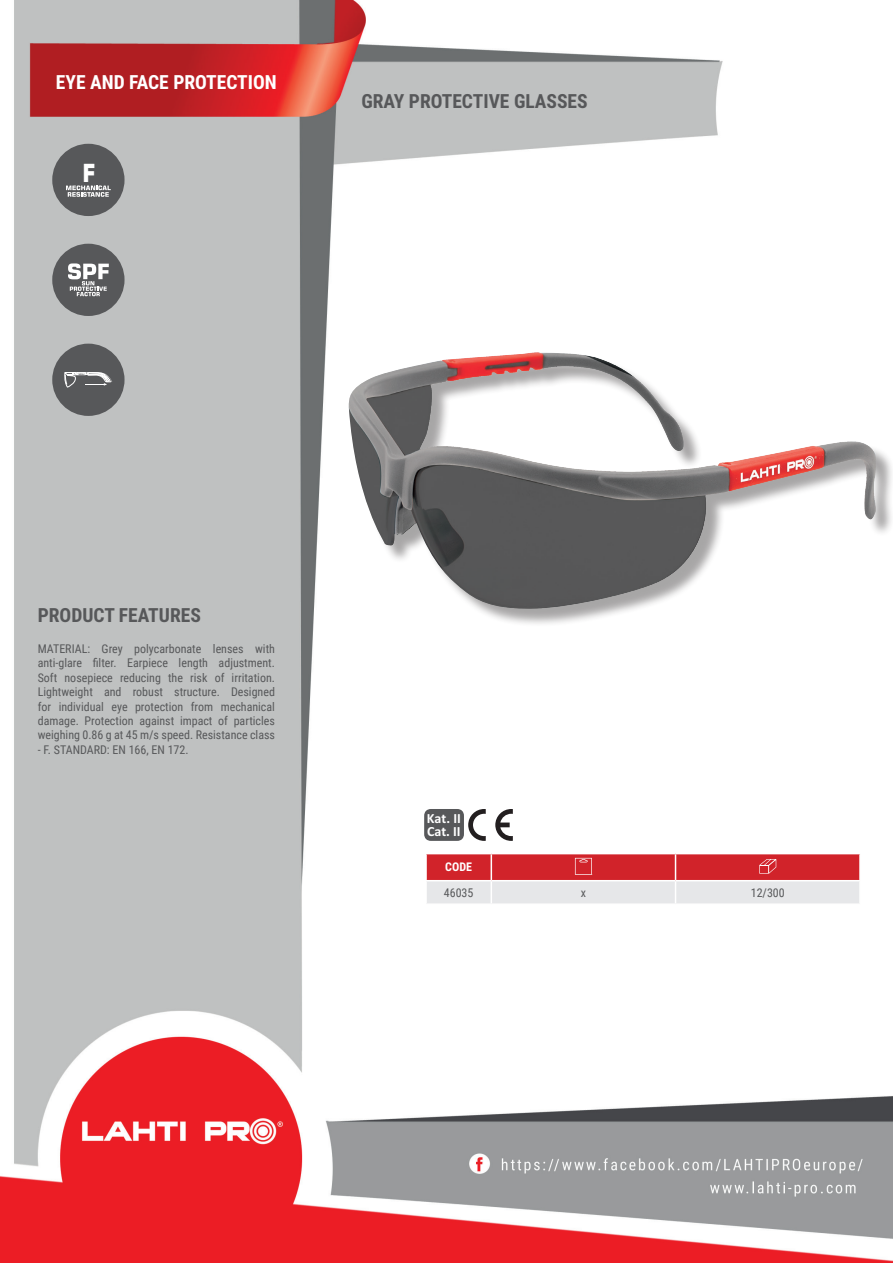
<style>
.page{position:relative;width:893px;height:1263px;background:#fff}
.page>*{position:absolute;margin:0;border:0;box-sizing:border-box;transform-origin:0 0}
.t1{font:700 24.75px "Square 721 BT";color:#fff;scale:.86 1}
.t2{font:700 19.5px "Roboto Condensed";color:#57585a}
.t3{font:700 19.5px "Roboto Condensed";color:#fff}
.t4{font:700 14.1px/12.9px "Calibri Profix";color:#fff}
.t5{font:12px/14.4px "Roboto Condensed";color:#57585a;text-align:justify}
.t6{font:700 12px "Roboto Condensed";color:#fff}
</style>
<div class="page">
<img style="left:0;top:0;width:893px;height:1263px">
<div style="left:52px;top:144px;width:73px;height:72px;background:#57585a;border-radius:50%"></div>
<div style="left:52px;top:244px;width:73px;height:72px;background:#57585a;border-radius:50%"></div>
<div style="left:52px;top:344px;width:73px;height:72px;background:#57585a;border-radius:50%"></div>
<div style="left:351px;top:355px;width:542px;height:273px;background:#231f20;opacity:.4"></div>
<img style="left:349px;top:352px;width:527px;height:257px">
<hr style="left:425px;top:854px;width:2px;height:26px;background:#fff">
<hr style="left:425px;top:881px;width:2px;height:22px;background:#fff">
<hr style="left:859px;top:854px;width:2px;height:26px;background:#fff">
<hr style="left:859px;top:881px;width:2px;height:22px;background:#fff">
<hr style="left:675px;top:853px;width:186px;height:1px;background:#fff">
<hr style="left:425px;top:853px;width:66px;height:1px;background:#fff">
<hr style="left:425px;top:880px;width:66px;height:1px;background:#fff">
<hr style="left:675px;top:880px;width:186px;height:1px;background:#fff">
<hr style="left:425px;top:903px;width:66px;height:2px;background:#fff">
<hr style="left:491px;top:903px;width:184px;height:2px;background:#fff">
<hr style="left:675px;top:903px;width:186px;height:2px;background:#fff">
<svg style="left:426px;top:853px;width:434px;height:51px;background:#dd888c"></svg>
<div style="left:424px;top:809px;width:40px;height:32px;background:#57585a;border-radius:7px"></div>
<svg style="left:495px;top:809px;width:18px;height:32px"></svg>
<svg style="left:468px;top:809px;width:18px;height:32px"></svg>
<svg style="left:66px;top:185px;width:45px;height:12px"></svg>
<svg style="left:68px;top:263px;width:41px;height:33px"></svg>
<div style="left:62px;top:366px;width:53px;height:27px;border:1px solid #57585a;border-radius:6px"></div>
<svg style="left:64px;top:372px;width:48px;height:16px"></svg>
<h2 class="t3" style="left:56px;top:69px;width:222px">EYE AND FACE PROTECTION</h2>
<h1 class="t1" style="left:83px;top:158px;width:17px">F</h1>
<h2 class="t2" style="left:361px;top:88px;width:228px">GRAY PROTECTIVE GLASSES</h2>
<h2 class="t2" style="left:38px;top:601px;width:165px">PRODUCT FEATURES</h2>
<p class="t5" style="left:38px;top:641px;width:239px">MATERIAL: Grey polycarbonate lenses with anti-glare filter. Earpiece length adjustment.<br>Soft nosepiece reducing the risk of irritation.<br>Lightweight and robust structure. Designed for individual eye protection from mechanical damage. Protection against impact of particles weighing 0.86 g at 45 m/s speed. Resistance class</p>
<p class="t5" style="left:38px;top:742px;width:152px">- F. STANDARD: EN 166, EN 172.</p>
<p class="t4" style="left:427px;top:811px;width:35px">Kat. II<br>Cat. II</p>
<p class="t6" style="left:445px;top:859px;width:28px">CODE</p>
<p class="t5" style="left:444px;top:885px;width:31px">46035</p>
<p class="t5" style="left:581px;top:885px;width:7px">x</p>
<p class="t5" style="left:751px;top:885px;width:36px">12/300</p>
</div>
